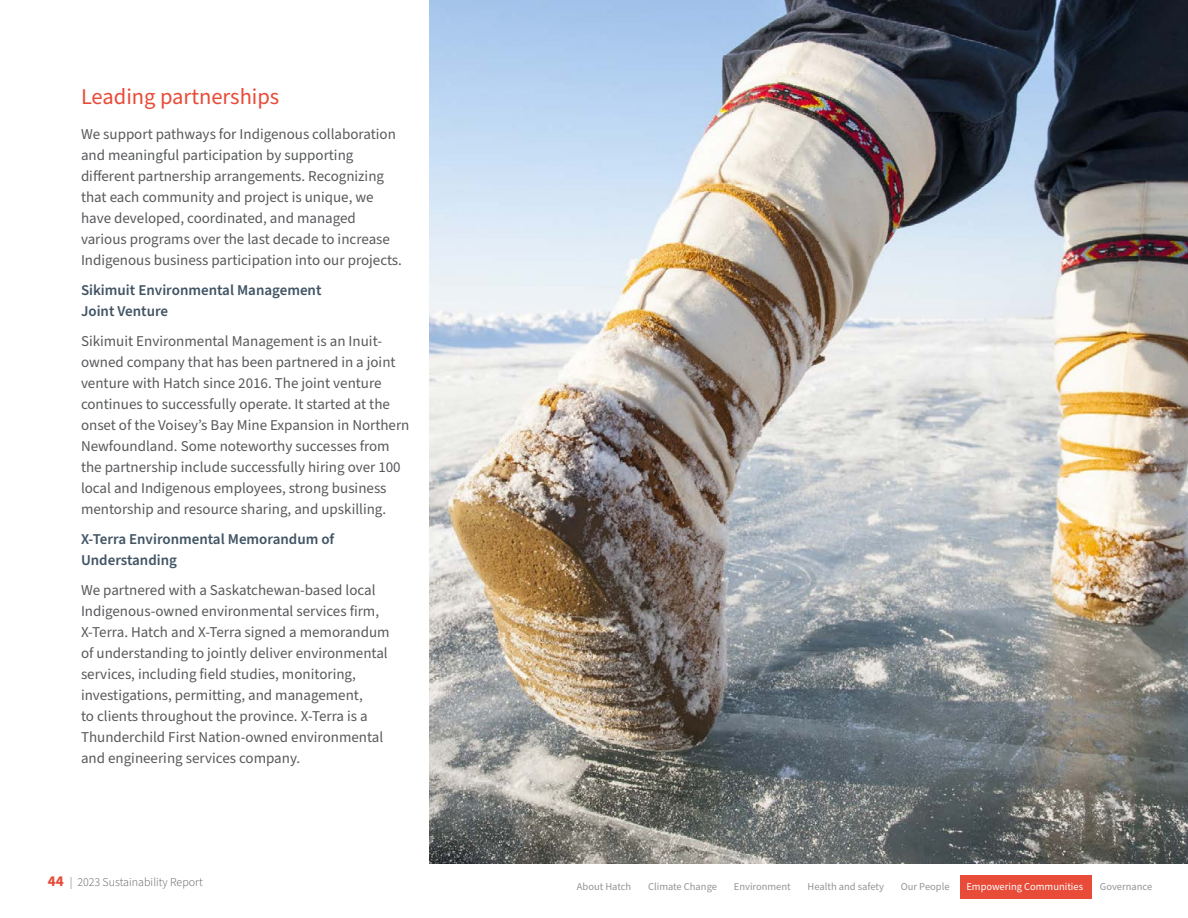
<style>
.page{position:relative;width:1188px;height:918px;background:#fff}
.page>*{position:absolute;margin:0;border:0;box-sizing:border-box;transform-origin:0 0}
.t1{font:22.5px "Source Sans Pro";color:#e84b38}
.t2{font:15px/21px "Source Sans Pro";color:#58595b}
.t3{font:600 15px/21px "Source Sans Pro";color:#415464}
.t4{font:300 12px "Source Sans Pro";color:#58595b}
.t5{font:10.5px "Source Sans Pro";color:#939598}
.t6{font:10.5px "Source Sans Pro";color:#fff}
.s1{font-weight:700;font-size:15px;color:#e64c38}
</style>
<div class="page">
<div style="left:960px;top:875px;width:131px;height:24px;background:#e84b38"></div>
<img style="left:430px;top:0;width:758px;height:864px">
<h1 class="t1" style="left:81px;top:82px;width:200px">Leading partnerships</h1>
<p class="t2" style="left:81px;top:124px;width:323px">We support pathways for Indigenous collaboration and meaningful participation by supporting different partnership arrangements. Recognizing that each community and project is unique, we have developed, coordinated, and managed various programs over the last decade to increase Indigenous business participation into our projects.</p>
<p class="t3" style="left:81px;top:280px;width:242px">Sikimuit Environmental Management<br>Joint Venture</p>
<p class="t2" style="left:81px;top:331px;width:330px">Sikimuit Environmental Management is an Inuit&shy;owned company that has been partnered in a joint venture with Hatch since 2016. The joint venture continues to successfully operate. It started at the onset of the Voisey’s Bay Mine Expansion in Northern Newfoundland. Some noteworthy successes from the partnership include successfully hiring over 100 local and Indigenous employees, strong business mentorship and resource sharing, and upskilling.</p>
<p class="t3" style="left:81px;top:529px;width:255px">X-Terra Environmental Memorandum of<br>Understanding</p>
<p class="t2" style="left:81px;top:580px;width:310px">We partnered with a Saskatchewan-based local Indigenous-owned environmental services firm, X-Terra. Hatch and X-Terra signed a memorandum of understanding to jointly deliver environmental services, including field studies, monitoring, investigations, permitting, and management,<br>to clients throughout the province. X-Terra is a Thunderchild First Nation-owned environmental and engineering services company.</p>
<p class="t4" style="left:48px;top:874px;width:156px"><span class="s1">44</span> | 2023 Sustainability Report</p>
<p class="t5" style="left:577px;top:880px;width:56px">About Hatch</p>
<p class="t5" style="left:648px;top:880px;width:70px">Climate Change</p>
<p class="t5" style="left:734px;top:880px;width:58px">Environment</p>
<p class="t5" style="left:808px;top:880px;width:78px">Health and safety</p>
<p class="t5" style="left:901px;top:880px;width:50px">Our People</p>
<p class="t6" style="left:966px;top:880px;width:118px">Empowering Communities</p>
<p class="t5" style="left:1100px;top:880px;width:54px">Governance</p>
</div>
